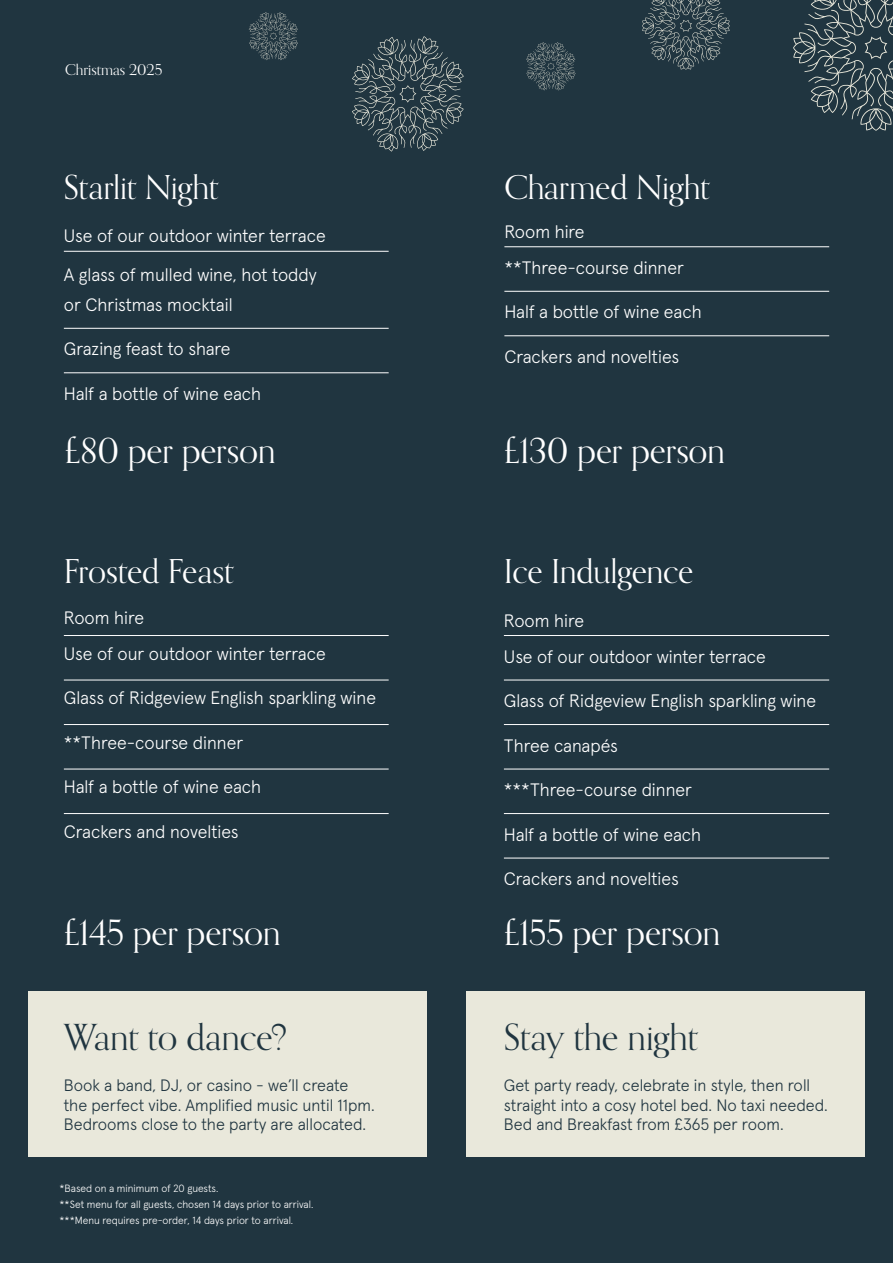
<style>
.page{position:relative;width:893px;height:1263px;background:#fff}
.page>*{position:absolute;margin:0;border:0;box-sizing:border-box;transform-origin:0 0}
.t1{font:36px "Orpheus Pro";letter-spacing:-.01em;color:#203540}
.t2{font:34.8px "Orpheus Pro";letter-spacing:-.01em;color:#fff}
.t3{font:33px "Orpheus Pro";letter-spacing:-.01em;color:#fff}
.t4{font:300 18px/36px "Apercu";color:#fff}
.t5{font:300 16.5px/19.5px "Apercu";color:#203540}
.t6{font:15px "Orpheus Pro";color:#fff}
.t7{font:300 10.5px/16px "Apercu";color:#fff}
</style>
<div class="page">
<div style="left:0;top:0;width:892px;height:1263px;background:#203540"></div>
<hr style="left:64px;top:635px;width:325px;height:1px;background:#fff">
<hr style="left:64px;top:680px;width:325px;height:1px;background:#fff">
<hr style="left:64px;top:724px;width:325px;height:1px;background:#fff">
<hr style="left:64px;top:769px;width:325px;height:1px;background:#fff">
<hr style="left:64px;top:813px;width:325px;height:1px;background:#fff">
<hr style="left:504px;top:635px;width:325px;height:1px;background:#fff">
<hr style="left:504px;top:680px;width:325px;height:1px;background:#fff">
<hr style="left:504px;top:724px;width:325px;height:1px;background:#fff">
<hr style="left:504px;top:769px;width:325px;height:1px;background:#fff">
<hr style="left:504px;top:813px;width:325px;height:1px;background:#fff">
<hr style="left:504px;top:858px;width:325px;height:1px;background:#fff">
<div style="left:28px;top:991px;width:398px;height:166px;background:#e9e8db"></div>
<hr style="left:64px;top:251px;width:325px;height:1px;background:#fff">
<hr style="left:64px;top:328px;width:325px;height:1px;background:#fff">
<hr style="left:64px;top:372px;width:325px;height:1px;background:#fff">
<hr style="left:504px;top:246px;width:325px;height:1px;background:#fff">
<hr style="left:504px;top:291px;width:325px;height:1px;background:#fff">
<hr style="left:504px;top:335px;width:325px;height:1px;background:#fff">
<div style="left:466px;top:991px;width:399px;height:166px;background:#e9e8db"></div>
<svg style="left:793px;top:0;width:100px;height:131px"></svg>
<svg style="left:642px;top:0;width:88px;height:70px"></svg>
<svg style="left:352px;top:36px;width:112px;height:116px"></svg>
<svg style="left:526px;top:42px;width:49px;height:48px"></svg>
<svg style="left:249px;top:12px;width:49px;height:48px"></svg>
<p class="t6" style="left:65px;top:60px;width:99px">Christmas 2025</p>
<h3 class="t3" style="left:64px;top:166px;width:156px">Starlit Night</h3>
<p class="t4" style="left:64px;top:215px;width:263px;line-height:39px">Use of our outdoor winter terrace<br>A glass of mulled wine, hot toddy</p>
<p class="t4" style="left:64px;top:285px;width:170px">or Christmas mocktail</p>
<p class="t4" style="left:64px;top:329px;width:168px">Grazing feast to share</p>
<p class="t4" style="left:64px;top:374px;width:199px">Half a bottle of wine each</p>
<h2 class="t2" style="left:65px;top:428px;width:212px">£80 per person</h2>
<h3 class="t3" style="left:64px;top:550px;width:171px">Frosted Feast</h3>
<p class="t4" style="left:64px;top:597px;width:263px">Room hire<br>Use of our outdoor winter terrace</p>
<p class="t4" style="left:64px;top:678px;width:314px">Glass of Ridgeview English sparkling wine</p>
<p class="t4" style="left:64px;top:722px;width:181px">**Three-course dinner</p>
<p class="t4" style="left:64px;top:767px;width:199px">Half a bottle of wine each</p>
<p class="t4" style="left:64px;top:811px;width:176px">Crackers and novelties</p>
<h2 class="t2" style="left:64px;top:910px;width:218px">£145 per person</h2>
<h1 class="t1" style="left:64px;top:1014px;width:225px">Want to dance?</h1>
<p class="t5" style="left:64px;top:1074px;width:312px">Book a band, DJ, or casino - we’ll create the perfect vibe. Amplified music until 11pm.<br>Bedrooms close to the party are allocated.</p>
<p class="t7" style="left:60px;top:1179px;width:255px">*Based on a minimum of 20 guests.<br>**Set menu for all guests, chosen 14 days prior to arrival. ***Menu requires pre-order, 14 days prior to arrival.</p>
<h3 class="t3" style="left:504px;top:166px;width:207px">Charmed Night</h3>
<p class="t4" style="left:504px;top:212px;width:181px">Room hire **Three-course dinner</p>
<p class="t4" style="left:504px;top:292px;width:199px">Half a bottle of wine each</p>
<p class="t4" style="left:504px;top:337px;width:176px">Crackers and novelties</p>
<h2 class="t2" style="left:504px;top:428px;width:223px">£130 per person</h2>
<h3 class="t3" style="left:504px;top:550px;width:191px">Ice Indulgence</h3>
<p class="t4" style="left:504px;top:600px;width:263px">Room hire<br>Use of our outdoor winter terrace</p>
<p class="t4" style="left:504px;top:681px;width:314px">Glass of Ridgeview English sparkling wine</p>
<p class="t4" style="left:504px;top:725px;width:116px">Three canapés</p>
<p class="t4" style="left:504px;top:770px;width:190px">***Three-course dinner</p>
<p class="t4" style="left:504px;top:814px;width:199px">Half a bottle of wine each</p>
<p class="t4" style="left:504px;top:859px;width:176px">Crackers and novelties</p>
<h2 class="t2" style="left:504px;top:910px;width:218px">£155 per person</h2>
<h1 class="t1" style="left:504px;top:1014px;width:196px">Stay the night</h1>
<p class="t5" style="left:504px;top:1074px;width:325px">Get party ready, celebrate in style, then roll straight into a cosy hotel bed. No taxi needed.<br>Bed and Breakfast from £365 per room.</p>
</div>
